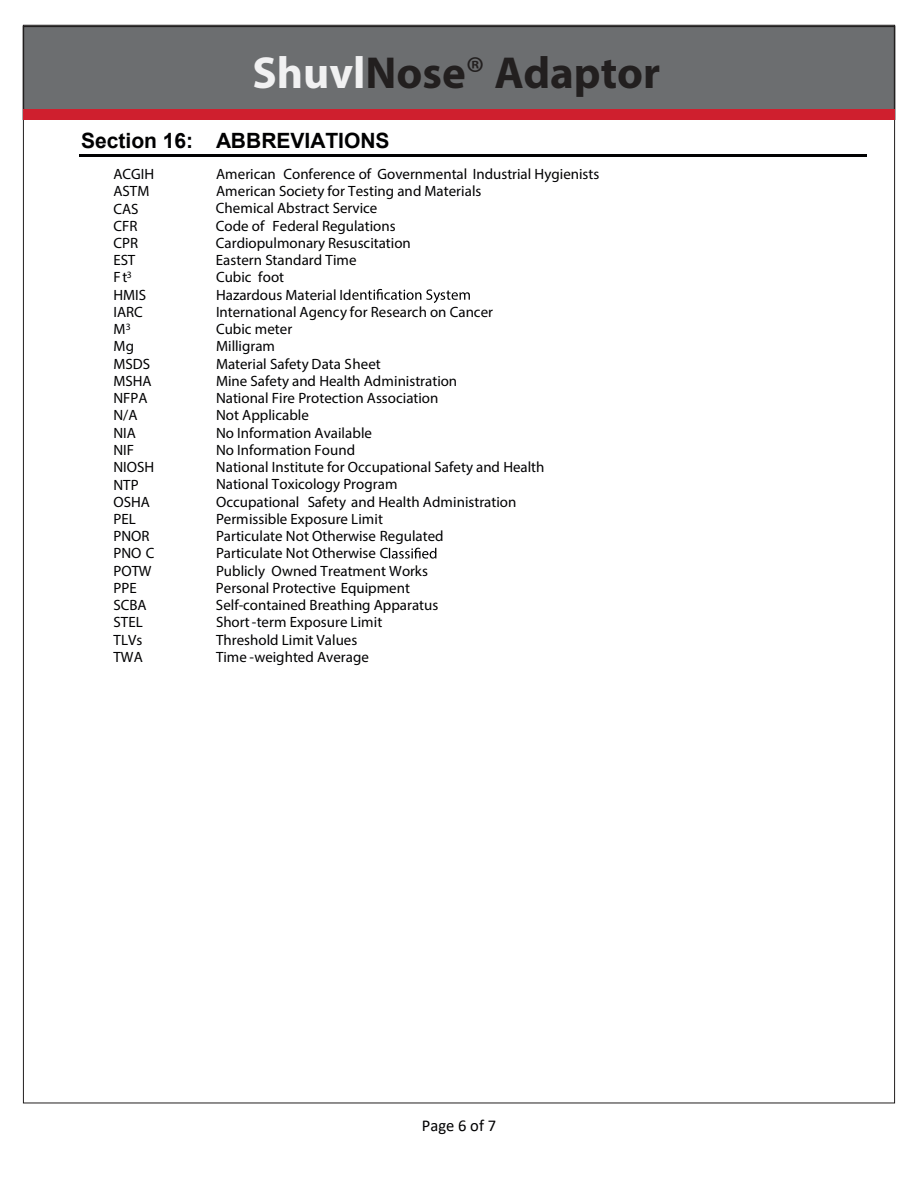
<style>
.page{position:relative;width:918px;height:1188px;background:#fff}
.page>*{position:absolute;margin:0;border:0;box-sizing:border-box;transform-origin:0 0}
.t1{font:700 45px "Myriad Pro";color:#221f1f}
.t2{font:700 21px "Arial";color:#010102}
.t3{font:16.5px "Calibri";color:#010102}
.t4{font:15px/17.2px "Myriad Pro";color:#010102}
.s1{color:#f1f1f2}
.s2{font-weight:400}
</style>
<div class="page">
<hr style="left:79px;top:154px;width:787px;height:2px;background:#010102">
<svg style="left:352px;top:289px;width:118px;height:14px"></svg>
<svg style="left:389px;top:548px;width:47px;height:11px"></svg>
<div style="left:23px;top:26px;width:872px;height:94px;background:#6c6e70;border:2px solid #221f1f"></div>
<div style="left:23px;top:109px;width:872px;height:11px;background:#cf1f2e"></div>
<h1 class="t1" style="left:253px;top:56px;width:409px"><span class="s1">Shuvl</span>Nose<span class="s2">®</span> Adaptor</h1>
<h2 class="t2" style="left:81px;top:132px;width:310px">Section 16: ABBREVIATIONS</h2>
<p class="t4" style="left:113px;top:167px;width:43px">ACGIH<br>ASTM<br>CAS<br>CFR<br>CPR<br>EST<br>Ft<sup>3<br></sup>HMIS<br>IARC<br>M<sup>3<br></sup>Mg<br>MSDS<br>MSHA<br>NFPA<br>N/A<br>NIA<br>NIF<br>NIOSH<br>NTP<br>OSHA<br>PEL<br>PNOR<br>PNO C<br>POTW<br>PPE<br>SCBA<br>STEL<br>TLVs<br>TWA</p>
<p class="t4" style="left:216px;top:167px;width:385px">American Conference of Governmental Hlai rtsudnI stsineigy<br>American Society for Testing and Materials<br>Chemical Abstract Service<br>Code of Federal Regulations<br>Cardiopulmonary Resuscitation<br>Eastern Standard Time<br>Cubic foot<br>Hazardous Material Id<br>International Agency for Research on Cancer<br>Cubic meter<br>Milligram<br>Material Safety Data Sheet<br>Mine Safety and Health Administration<br>National Fire Protection Association<br>Not Applicable<br>No Information Available<br>No Information Found<br>National Institute for Occupational Safety and Health<br>National Toxicology Program<br>Occupational Safety and Health Administration<br>Permissible Exposure Limit<br>Particulate Not Otherwise Regulated<br>Particulate Not Otherwise C<br>Publicly Owned Treatment Works<br>Personal Protective Equipment<br>Self-contained Breathing Apparatus<br>Short -term Exposure Limit<br>Threshold Limit Values<br>Time -weighted Average</p>
<p class="t3" style="left:422px;top:1120px;width:76px">Page 6 of 7</p>
</div>
